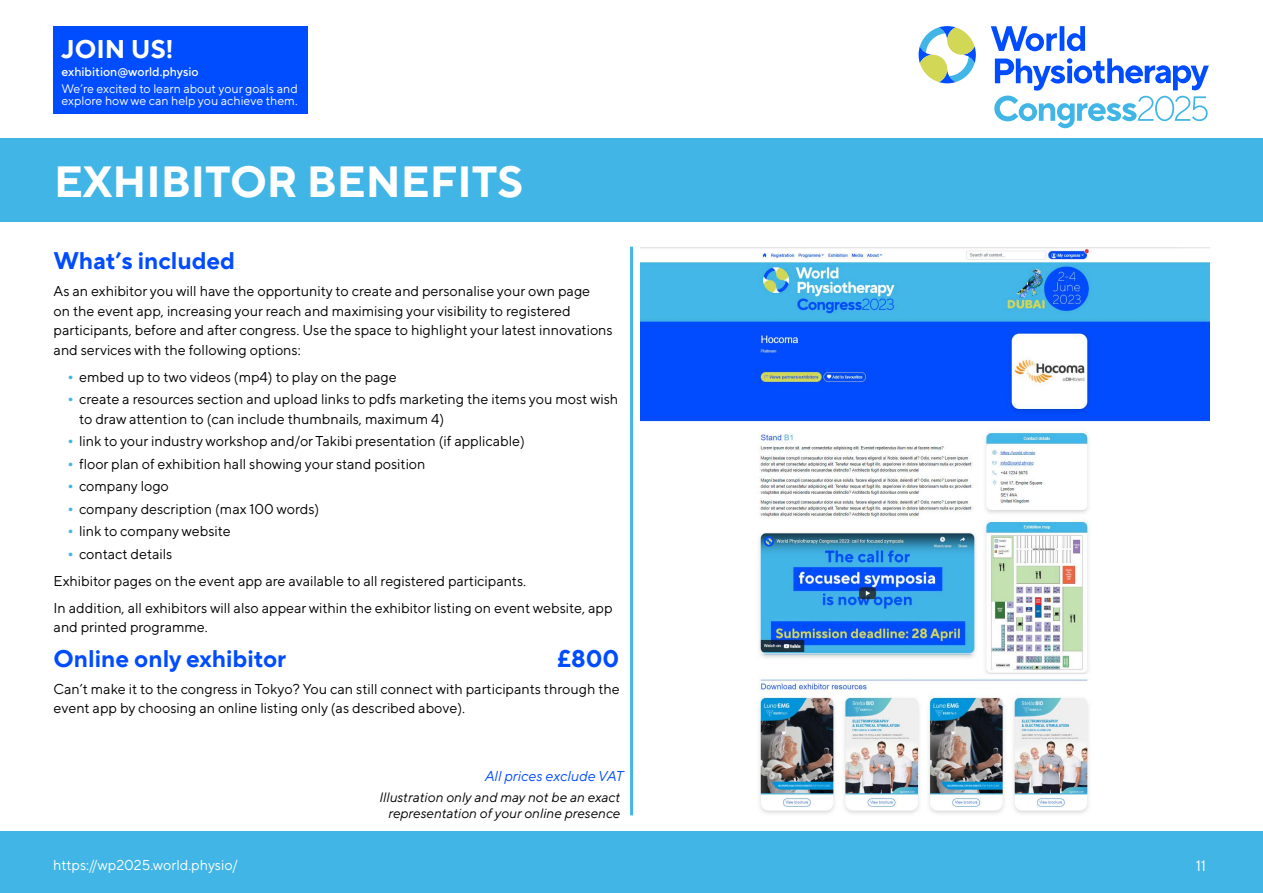
<style>
.page{position:relative;width:1263px;height:893px;background:#fff}
.page>*{position:absolute;margin:0;border:0;box-sizing:border-box;transform-origin:0 0}
.t1{font:700 43.5px "TT Norms Pro";color:#fff}
.t2{font:700 25.5px "TT Norms Pro";color:#fff}
.t3{font:700 24px "TT Norms Pro";color:#004cff}
.t4{font:15px "TT Norms Pro";color:#fff}
.t5{font:14.25px/19.5px "TT Norms Pro";color:#000}
.t6{font:14.25px "TT Norms Pro";color:#fff}
.t7{font:italic 14.25px "TT Norms Pro";color:#004cff}
.t8{font:italic 13.5px/16.2px "TT Norms Pro";color:#000;text-align:right}
.t9{font:12.3px/12px "TT Norms Pro";color:#fff}
.t10{font:500 12.3px "TT Norms Pro";color:#fff}
.s1{font-size:19.5px;color:#42b6e6}
</style>
<div class="page">
<div style="left:0;top:831px;width:1263px;height:62px;background:#41b6e6"></div>
<div style="left:0;top:138px;width:1263px;height:83px;background:#41b6e6"></div>
<div style="left:53px;top:26px;width:254px;height:87px;background:#004cff"></div>
<svg style="left:991px;top:26px;width:66px;height:25px"></svg>
<div style="left:1059px;top:26px;width:5px;height:25px;background:#004cff"></div>
<svg style="left:1067px;top:26px;width:18px;height:25px"></svg>
<svg style="left:918px;top:26px;width:58px;height:57px"></svg>
<svg style="left:994px;top:58px;width:215px;height:70px"></svg>
<img style="left:641px;top:247px;width:568px;height:567px">
<hr style="left:630px;top:247px;width:3px;height:568px;background:#41b6e6">
<h2 class="t2" style="left:61px;top:30px;width:114px">JOIN US!</h2>
<p class="t10" style="left:61px;top:63px;width:139px">exhibition@world.physio</p>
<p class="t9" style="left:61px;top:82px;width:238px">We’re excited to learn about your goals and explore how we can help you achieve them.</p>
<h1 class="t1" style="left:54px;top:150px;width:470px">EXHIBITOR BENEFITS</h1>
<h3 class="t3" style="left:54px;top:243px;width:183px">What’s included</h3>
<p class="t5" style="left:54px;top:281px;width:561px">As an exhibitor you will have the opportunity to create and personalise your own page<br>on the event app, increasing your reach and maximising your visibility to registered participants, before and after congress. Use the space to highlight your latest innovations and services with the following options:</p>
<p class="t5" style="left:66px;top:366px;width:332px"><span class="s1">•</span> embed up to two videos (mp4) to play on the page</p>
<p class="t5" style="left:79px;top:389px;width:541px;text-indent:-13px"><span class="s1">•</span> create a resources section and upload links to pdfs marketing the items you most wish to draw attention to (can include thumbnails, maximum 4)</p>
<p class="t5" style="left:66px;top:431px;width:460px"><span class="s1">•</span> link to your industry workshop and/or Takibi presentation (if applicable)</p>
<p class="t5" style="left:66px;top:453px;width:361px"><span class="s1">•</span> floor plan of exhibition hall showing your stand position</p>
<p class="t5" style="left:66px;top:476px;width:104px"><span class="s1">•</span> company logo</p>
<p class="t5" style="left:66px;top:498px;width:254px"><span class="s1">•</span> company description (max 100 words)</p>
<p class="t5" style="left:66px;top:521px;width:166px"><span class="s1">•</span> link to company website</p>
<p class="t5" style="left:54px;top:539px;width:560px;line-height:27px;text-indent:13px"><span class="s1">•</span> contact details<br>Exhibitor pages on the event app are available to all registered participants.<br>In addition, all exhibitors will also appear within the exhibitor listing on event website, app</p>
<p class="t5" style="left:54px;top:617px;width:156px">and printed programme.</p>
<h3 class="t3" style="left:54px;top:641px;width:234px">Online only exhibitor</h3>
<h3 class="t3" style="left:558px;top:641px;width:63px">£800</h3>
<p class="t5" style="left:54px;top:678px;width:568px">Can’t make it to the congress in Tokyo? You can still connect with participants through the event app by choosing an online listing only (as described above).</p>
<p class="t7" style="left:484px;top:765px;width:140px">All prices exclude VAT</p>
<p class="t8" style="left:379px;top:788px;width:243px">Illustration only and may not be an exact representation of your online presence</p>
<p class="t6" style="left:53px;top:855px;width:186px">https://wp2025.world.physio/</p>
<p class="t4" style="left:1196px;top:854px;width:12px">11</p>
</div>
